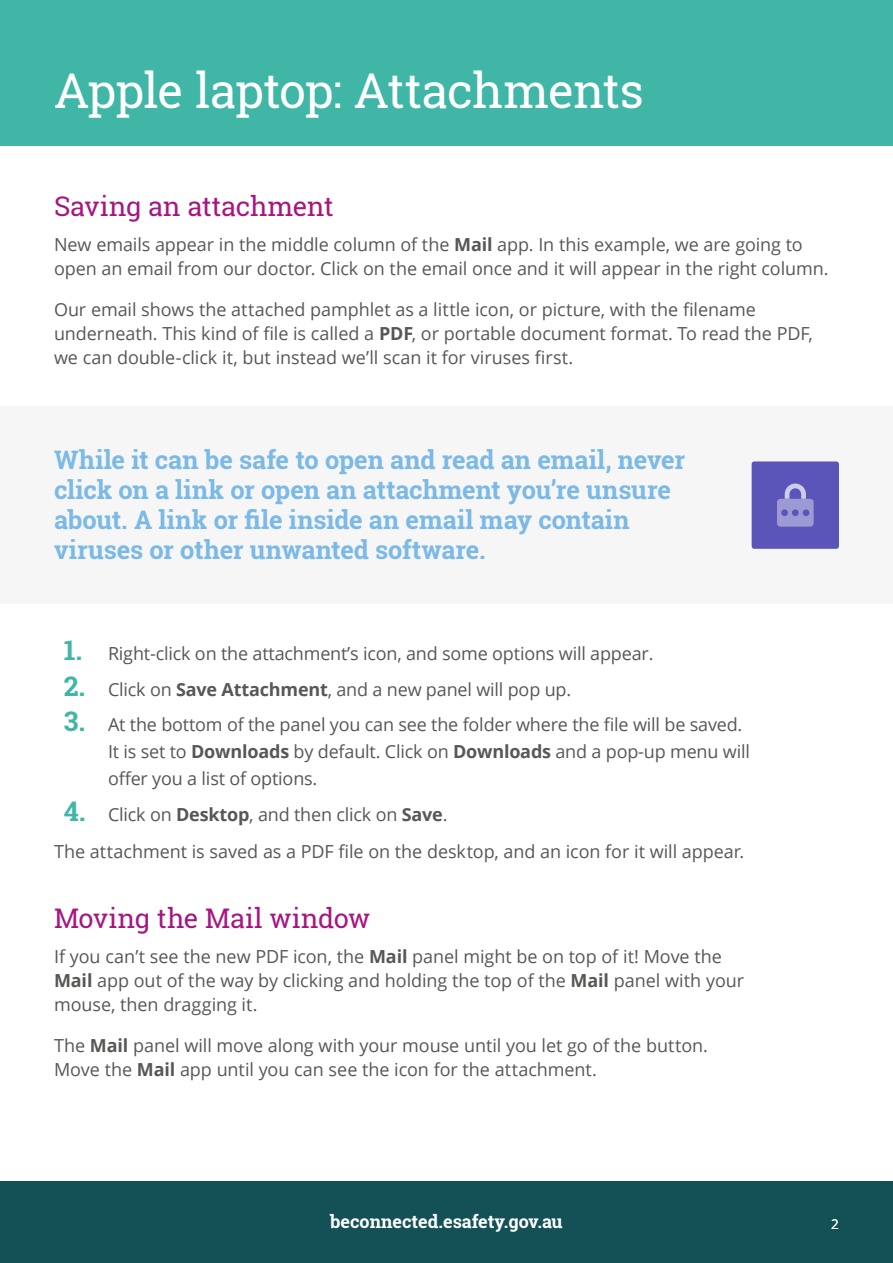
<style>
.page{position:relative;width:893px;height:1263px;background:#fff}
.page>*{position:absolute;margin:0;border:0;box-sizing:border-box;transform-origin:0 0}
.t1{font:48px "Roboto Slab";letter-spacing:-.02em;color:#fff}
.t2{font:27px "Roboto Slab";letter-spacing:-.01em;color:#a71680}
.t3{font:700 25.5px/30px "Roboto Slab";letter-spacing:-.005em;color:#7bb9e7}
.t4{font:18px/24px "Open Sans";letter-spacing:-.005em;color:#575756}
.t5{font:700 18px "Roboto Slab";color:#fff}
.t6{font:13.5px "Open Sans";color:#fff}
.s1{font-weight:700}
.s2{font-family:"Roboto Slab";font-weight:700;font-size:27px;color:#40b6a6}
</style>
<div class="page">
<div style="left:0;top:1181px;width:893px;height:82px;background:#135157"></div>
<div style="left:0;top:0;width:893px;height:145px;background:#40b6a6"></div>
<div style="left:0;top:406px;width:893px;height:198px;background:#f6f6f6"></div>
<div style="left:752px;top:461px;width:87px;height:88px;background:#5c55b9;border-radius:3px"></div>
<svg style="left:785px;top:483px;width:21px;height:16px"></svg>
<div style="left:777px;top:499px;width:37px;height:28px;background:#9c99d4;border-radius:3px"></div>
<div style="left:792px;top:509px;width:7px;height:7px;background:#5c55b9;border-radius:50%"></div>
<div style="left:803px;top:509px;width:6px;height:7px;background:#5c55b9;border-radius:50%"></div>
<div style="left:781px;top:509px;width:7px;height:7px;background:#5c55b9;border-radius:50%"></div>
<h1 class="t1" style="left:54px;top:58px;width:591px">Apple laptop: Attachments</h1>
<h2 class="t2" style="left:54px;top:188px;width:281px">Saving an attachment</h2>
<p class="t4" style="left:54px;top:232px;width:776px">New emails appear in the middle column of the <span class="s1">Mail</span> app. In this example, we are going to open an email from our doctor. Click on the email once and it will appear in the right column.</p>
<p class="t4" style="left:54px;top:297px;width:760px">Our email shows the attached pamphlet as a little icon, or picture, with the filename underneath. This kind of file is called a <span class="s1">PDF</span>, or portable document format. To read the PDF, we can double-click it, but instead we’ll scan it for viruses first.</p>
<p class="t3" style="left:54px;top:445px;width:633px">While it can be safe to open and read an email, never click on a link or open an attachment you’re unsure</p>
<p class="t3" style="left:54px;top:505px;width:577px">about. A link or file inside an email may contain</p>
<h2 class="t3" style="left:54px;top:535px;width:433px">viruses or other unwanted software.</h2>
<p class="t4" style="left:64px;top:641px;width:591px"><span class="s2">1.</span> Right-click on the attachment’s icon, and some options will appear.</p>
<p class="t4" style="left:64px;top:677px;width:509px"><span class="s2">2.</span> Click on <span class="s1">Save Attachment</span>, and a new panel will pop up.</p>
<p class="t4" style="left:64px;top:712px;width:680px"><span class="s2">3.</span> At the bottom of the panel you can see the folder where the file will be saved.</p>
<p class="t4" style="left:108px;top:739px;width:643px">It is set to <span class="s1">Downloads</span> by default. Click on <span class="s1">Downloads</span> and a pop-up menu will</p>
<p class="t4" style="left:108px;top:766px;width:211px">offer you a list of options.</p>
<p class="t4" style="left:64px;top:802px;width:385px"><span class="s2">4.</span> Click on <span class="s1">Desktop</span>, and then click on <span class="s1">Save</span>.</p>
<p class="t4" style="left:54px;top:838px;width:692px">The attachment is saved as a PDF file on the desktop, and an icon for it will appear.</p>
<h2 class="t2" style="left:54px;top:900px;width:318px">Moving the Mail window</h2>
<p class="t4" style="left:54px;top:944px;width:692px">If you can’t see the new PDF icon, the <span class="s1">Mail</span> panel might be on top of it! Move the<br><span class="s1">Mail</span> app out of the way by clicking and holding the top of the <span class="s1">Mail</span> panel with your mouse, then dragging it.</p>
<p class="t4" style="left:54px;top:1032px;width:656px">The <span class="s1">Mail</span> panel will move along with your mouse until you let go of the button.<br>Move the <span class="s1">Mail</span> app until you can see the icon for the attachment.</p>
<p class="t5" style="left:330px;top:1209px;width:234px">beconnected.esafety.gov.au</p>
<p class="t6" style="left:831px;top:1214px;width:9px">2</p>
</div>
